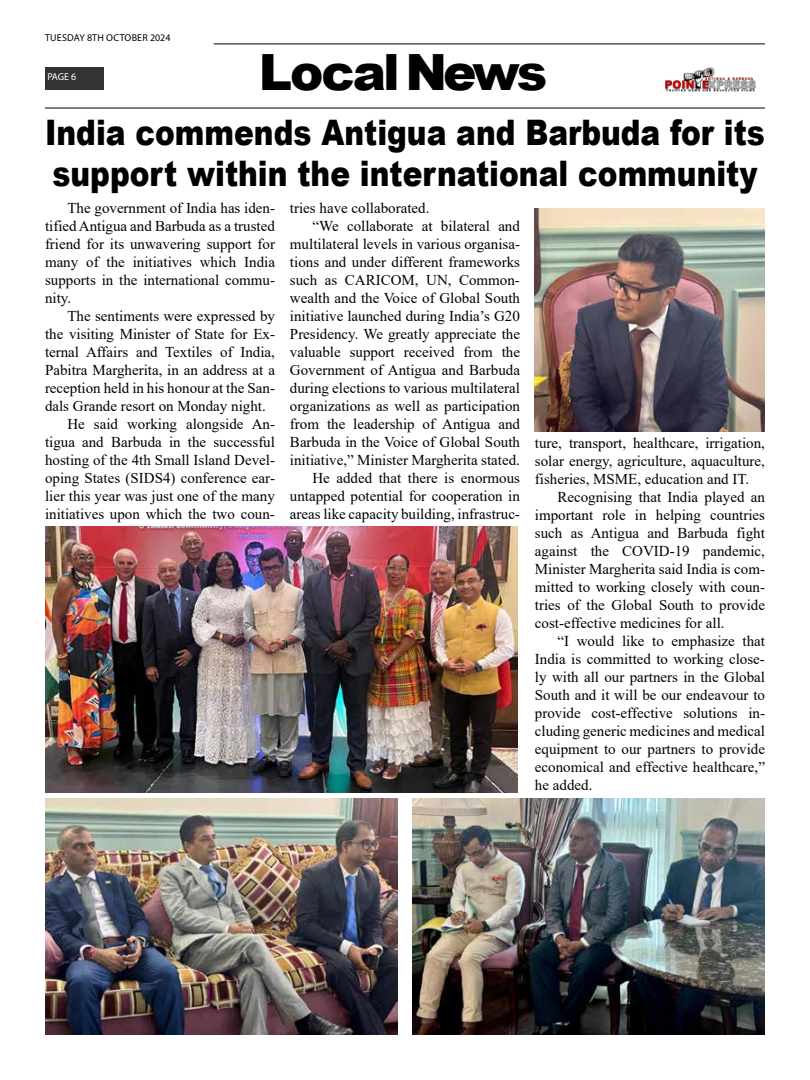
<style>
.page{position:relative;width:810px;height:1080px;background:#fff}
.page>*{position:absolute;margin:0;border:0;box-sizing:border-box;transform-origin:0 0}
.t1{font:900 50px "Arial";letter-spacing:-.06em;color:#000}
.t2{font:900 35.12px/40.5px "Arial";color:#000;scale:.84 1}
.t3{font:15px/18px "Times New Roman";color:#000;text-align:justify}
.t4{font:10px "Myriad Pro";letter-spacing:.02em;color:#000}
.t5{font:10px "Myriad Pro";color:#fff}
</style>
<div class="page">
<hr style="left:214px;top:43px;width:551px;height:2px;background:#333">
<div style="left:45px;top:67px;width:58px;height:22px;background:#333"></div>
<img style="left:665px;top:67px;width:91px;height:25px">
<hr style="left:45px;top:107px;width:720px;height:2px;background:#333">
<img style="left:45px;top:526px;width:473px;height:266px">
<img style="left:535px;top:209px;width:230px;height:223px">
<img style="left:412px;top:799px;width:353px;height:236px">
<img style="left:45px;top:799px;width:353px;height:236px">
<p class="t4" style="left:45px;top:31px;width:127px">TUESDAY 8TH OCTOBER 2024</p>
<p class="t5" style="left:47px;top:71px;width:31px">PAGE 6</p>
<h1 class="t1" style="left:259px;top:36px;width:290px">Local News</h1>
<h2 class="t2" style="left:45px;top:111px;width:859px">India commends Antigua and Barbuda for its support within the international community</h2>
<p class="t3" style="left:45px;top:198px;width:232px;text-indent:22px">The government of India has iden&shy;tified Antigua and Barbuda as a trusted friend for its unwavering support for many of the initiatives which India supports in the international commu&shy;nity.</p>
<p class="t3" style="left:68px;top:306px;width:209px">The sentiments were expressed by</p>
<p class="t3" style="left:45px;top:324px;width:232px">the visiting Minister of State for Ex-</p>
<p class="t3" style="left:45px;top:342px;width:232px">ternal Affairs and Textiles of India,</p>
<p class="t3" style="left:45px;top:360px;width:231px">Pabitra Margherita, in an address at a</p>
<p class="t3" style="left:45px;top:378px;width:232px">reception held in his honour at the San-</p>
<p class="t3" style="left:45px;top:396px;width:222px">dals Grande resort on Monday night.</p>
<p class="t3" style="left:68px;top:414px;width:209px">He said working alongside An-</p>
<p class="t3" style="left:45px;top:432px;width:232px">tigua and Barbuda in the successful</p>
<p class="t3" style="left:45px;top:450px;width:232px">hosting of the 4th Small Island Devel-</p>
<p class="t3" style="left:45px;top:468px;width:231px">oping States (SIDS4) conference ear-</p>
<p class="t3" style="left:45px;top:486px;width:231px">lier this year was just one of the many</p>
<p class="t3" style="left:45px;top:504px;width:231px">initiatives upon which the two coun-</p>
<p class="t3" style="left:290px;top:198px;width:141px">tries have collaborated.</p>
<p class="t3" style="left:312px;top:216px;width:209px">“We collaborate at bilateral and</p>
<p class="t3" style="left:290px;top:234px;width:232px">multilateral levels in various organisa-</p>
<p class="t3" style="left:290px;top:252px;width:232px">tions and under different frameworks</p>
<p class="t3" style="left:290px;top:270px;width:231px">such as CARICOM, UN, Common-</p>
<p class="t3" style="left:290px;top:288px;width:232px">wealth and the Voice of Global South</p>
<p class="t3" style="left:290px;top:306px;width:231px">initiative launched during India’s G20</p>
<p class="t3" style="left:290px;top:324px;width:232px">Presidency. We greatly appreciate the</p>
<p class="t3" style="left:290px;top:342px;width:232px">valuable support received from the</p>
<p class="t3" style="left:290px;top:360px;width:232px">Government of Antigua and Barbuda</p>
<p class="t3" style="left:290px;top:378px;width:232px">during elections to various multilateral</p>
<p class="t3" style="left:290px;top:396px;width:232px">organizations as well as participation</p>
<p class="t3" style="left:290px;top:414px;width:232px">from the leadership of Antigua and</p>
<p class="t3" style="left:290px;top:432px;width:232px">Barbuda in the Voice of Global South</p>
<p class="t3" style="left:290px;top:450px;width:232px">initiative,” Minister Margherita stated.</p>
<p class="t3" style="left:312px;top:468px;width:209px">He added that there is enormous</p>
<p class="t3" style="left:290px;top:486px;width:232px">untapped potential for cooperation in</p>
<p class="t3" style="left:290px;top:504px;width:231px">areas like capacity building, infrastruc-</p>
<p class="t3" style="left:535px;top:434px;width:232px">ture, transport, healthcare, irrigation, solar energy, agriculture, aquaculture, fisheries, MSME, education and IT.</p>
<p class="t3" style="left:535px;top:488px;width:232px;text-indent:22px">Recognising that India played an important role in helping countries such as Antigua and Barbuda fight against the COVID-19 pandemic, Minister Margherita said India is com&shy;mitted to working closely with coun&shy;tries of the Global South to provide cost-effective medicines for all.</p>
<p class="t3" style="left:535px;top:632px;width:232px;text-indent:22px">“I would like to emphasize that India is committed to working close&shy;ly with all our partners in the Global South and it will be our endeavour to provide cost-effective solutions in&shy;cluding generic medicines and medical equipment to our partners to provide economical and effective healthcare,” he added.</p>
</div>
